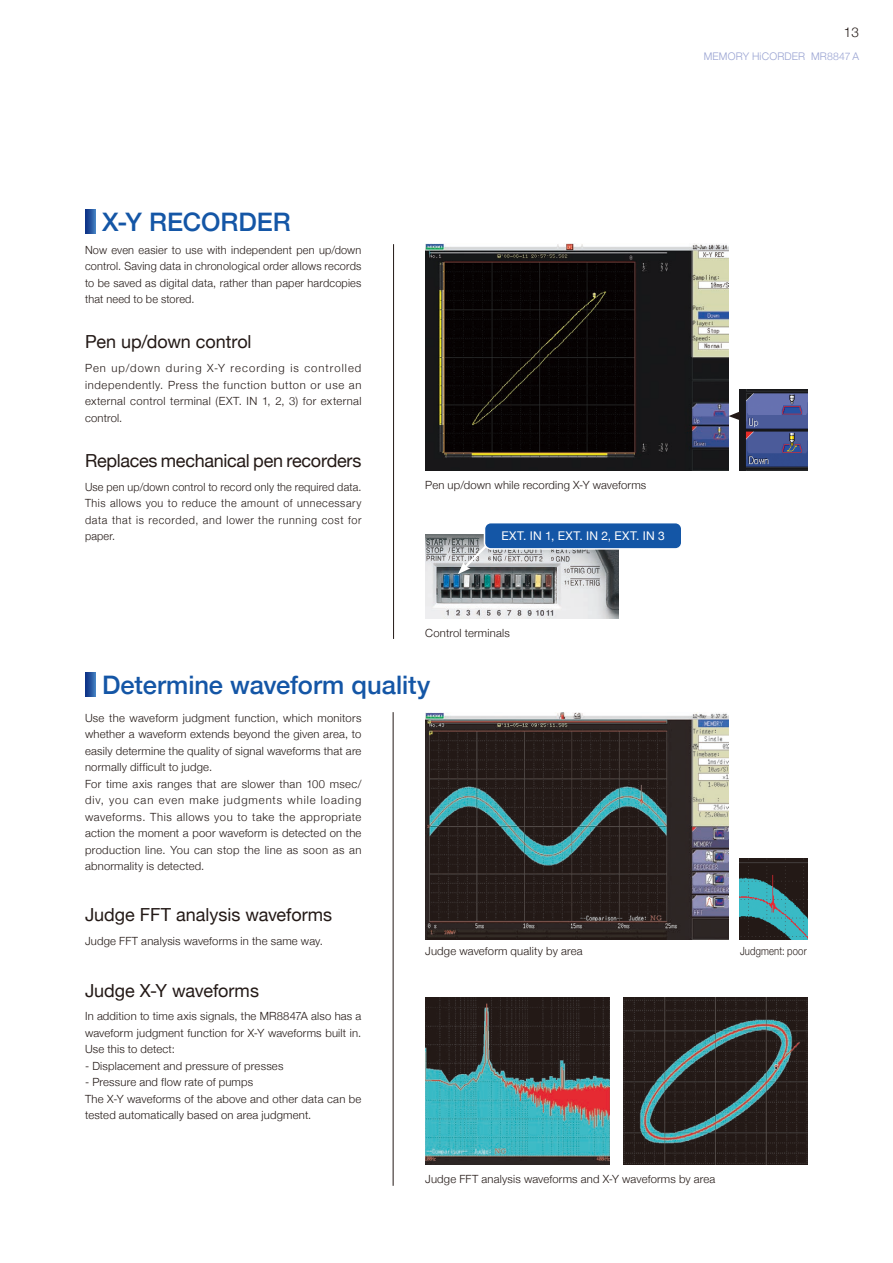
<style>
.page{position:relative;width:893px;height:1263px;background:#fff}
.page>*{position:absolute;margin:0;border:0;box-sizing:border-box;transform-origin:0 0}
.t1{font:500 25.5px "Helvetica Neue";color:#1456a6}
.t2{font:18px "Helvetica Neue";letter-spacing:-.01em;color:#231916}
.t3{font:300 13.5px "Helvetica Neue";color:#231916}
.t4{font:12px "Helvetica Neue";letter-spacing:.035em;color:#fff}
.t5{font:300 11.25px/16.5px "Helvetica Neue";letter-spacing:.02em;color:#231916;text-align:justify}
.t6{font:300 11.25px/16.5px "Helvetica Neue";letter-spacing:.02em;color:#231916;text-align:justify;scale:.96 1}
.t7{font:300 11.25px "Helvetica Neue";letter-spacing:.02em;color:#231916;scale:.84 1}
.t8{font:300 10.5px "Helvetica Neue";letter-spacing:.02em;color:#99a3d2}
</style>
<div class="page">
<img style="left:425px;top:534px;width:194px;height:84px">
<img style="left:425px;top:243px;width:303px;height:228px">
<img style="left:739px;top:389px;width:69px;height:82px">
<hr style="left:393px;top:712px;width:1px;height:474px;background:#231916">
<hr style="left:393px;top:244px;width:1px;height:395px;background:#231916">
<svg style="left:728px;top:411px;width:12px;height:9px"></svg>
<img style="left:425px;top:712px;width:303px;height:227px">
<img style="left:739px;top:858px;width:69px;height:81px">
<img style="left:624px;top:997px;width:184px;height:168px">
<img style="left:425px;top:997px;width:184px;height:168px">
<svg style="left:458px;top:541px;width:33px;height:33px"></svg>
<svg style="left:85px;top:209px;width:11px;height:24px"></svg>
<svg style="left:85px;top:673px;width:11px;height:24px"></svg>
<div style="left:484px;top:523px;width:198px;height:26px;background:#1456a6;border-radius:6px"></div>
<div style="left:484px;top:522px;width:198px;height:28px;border:2px solid #fff;border-radius:6px"></div>
<p class="t3" style="left:844px;top:21px;width:17px">13</p>
<p class="t8" style="left:704px;top:48px;width:157px">MEMORY HiCORDER MR8847 A</p>
<h1 class="t1" style="left:102px;top:202px;width:190px">X-Y RECORDER</h1>
<p class="t5" style="left:85px;top:241px;width:278px">Now even easier to use with independent pen up/down control. Saving data in chronological order allows records to be saved as digital data, rather than paper hardcopies that need to be stored.</p>
<h2 class="t2" style="left:85px;top:329px;width:168px">Pen up/down control</h2>
<p class="t5" style="left:85px;top:359px;width:278px">Pen up/down during X-Y recording is controlled independently. Press the function button or use an external control terminal (EXT. IN 1, 2, 3) for external control.</p>
<h2 class="t2" style="left:85px;top:447px;width:278px">Replaces mechanical pen recorders</h2>
<p class="t6" style="left:85px;top:478px;width:289px">Use pen up/down control to record only the required data.<br>This allows you to reduce the amount of unnecessary data that is recorded, and lower the running cost for paper.</p>
<p class="t5" style="left:425px;top:476px;width:223px">Pen up/down while recording X-Y waveforms</p>
<p class="t4" style="left:501px;top:527px;width:165px">EXT. IN 1, EXT. IN 2, EXT. IN 3</p>
<p class="t5" style="left:425px;top:623px;width:86px">Control terminals</p>
<h1 class="t1" style="left:102px;top:665px;width:330px">Determine waveform quality</h1>
<p class="t5" style="left:85px;top:709px;width:278px;text-align:left">Use the waveform judgment function, which monitors whether a waveform extends beyond the given area, to easily determine the quality of signal waveforms that are normally difficult to judge.<br>For time axis ranges that are slower than 100 msec/ div, you can even make judgments while loading waveforms. This allows you to take the appropriate action the moment a poor waveform is detected on the production line. You can stop the line as soon as an abnormality is detected.</p>
<h2 class="t2" style="left:85px;top:902px;width:249px">Judge FFT analysis waveforms</h2>
<p class="t5" style="left:85px;top:932px;width:239px">Judge FFT analysis waveforms in the same way.</p>
<h2 class="t2" style="left:85px;top:977px;width:175px">Judge X-Y waveforms</h2>
<p class="t5" style="left:85px;top:1007px;width:278px">In addition to time axis signals, the MR8847A also has a waveform judgment function for X-Y waveforms built in.<br>Use this to detect:</p>
<p class="t5" style="left:85px;top:1057px;width:200px">- Displacement and pressure of presses</p>
<p class="t5" style="left:85px;top:1073px;width:278px;text-align:left">- Pressure and flow rate of pumps<br>The X-Y waveforms of the above and other data can be tested automatically based on area judgment.</p>
<p class="t5" style="left:425px;top:942px;width:159px">Judge waveform quality by area</p>
<p class="t7" style="left:740px;top:942px;width:81px">Judgment: poor</p>
<p class="t5" style="left:425px;top:1170px;width:292px">Judge FFT analysis waveforms and X-Y waveforms by area</p>
</div>
